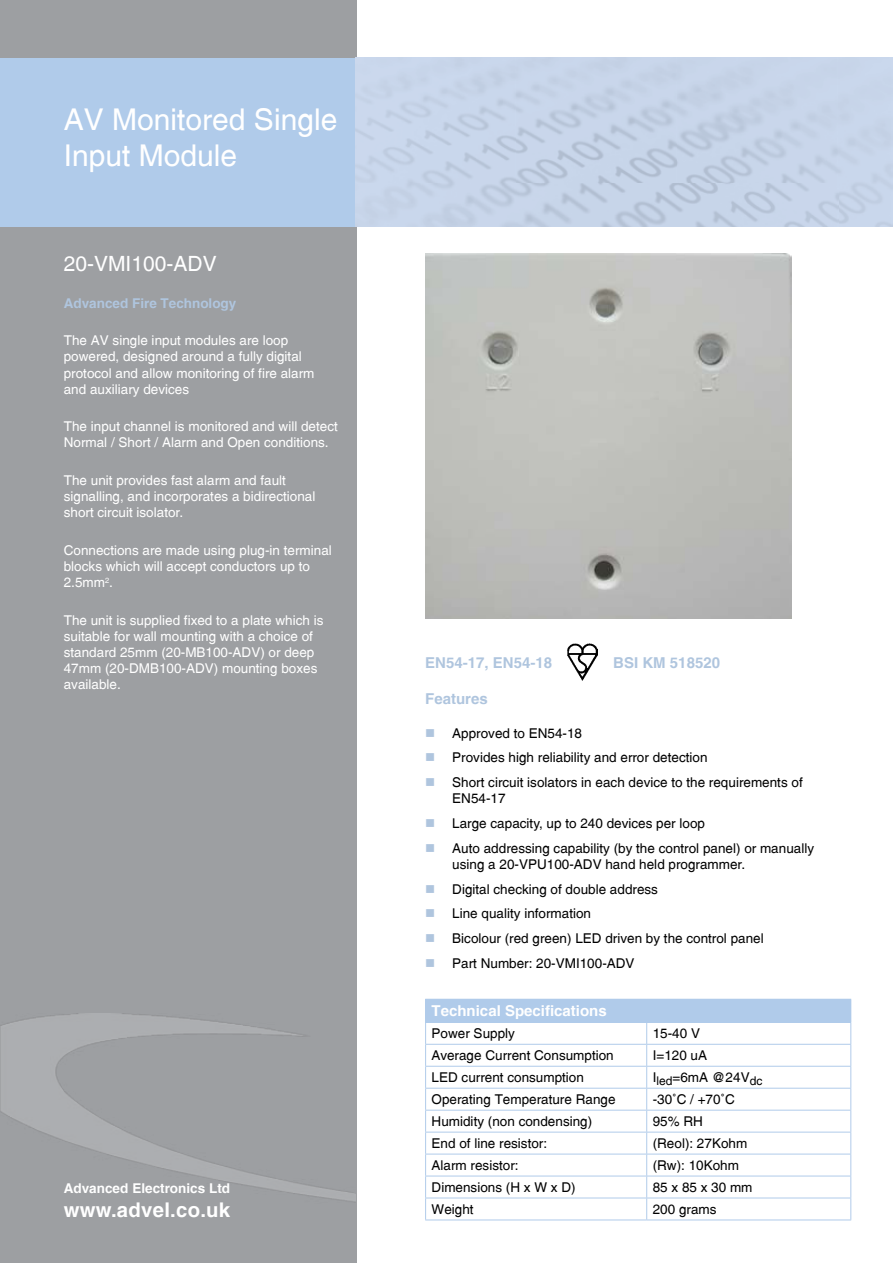
<style>
.page{position:relative;width:893px;height:1263px;background:#fff}
.page>*{position:absolute;margin:0;border:0;box-sizing:border-box;transform-origin:0 0}
.t1{font:30px/36px "Switzerland Plain";color:#fff}
.t2{font:21px "Switzerland Plain";color:#fff}
.t3{font:700 20.25px "Switzerland";letter-spacing:.015em;color:#fff}
.t4{font:700 15px "Switzerland";color:#afc5de}
.t5{font:700 15px "Switzerland";color:#fff}
.t6{font:13.5px/24.8px "Switzerland Plain";color:#000}
.t7{font:13.5px/16.2px "Switzerland Plain";color:#fff}
.t8{font:700 13.5px "Switzerland";color:#afc5de}
.t9{font:700 13.5px "Switzerland";color:#fff}
</style>
<div class="page">
<div style="left:0;top:0;width:356px;height:1263px;background:#9d9fa2"></div>
<img style="left:1px;top:1014px;width:355px;height:187px">
<div style="left:426px;top:999px;width:425px;height:23px;background:#b0cbea"></div>
<hr style="left:425px;top:1022px;width:222px;height:1px;background:#b0cbea">
<hr style="left:647px;top:1022px;width:204px;height:1px;background:#b0cbea">
<hr style="left:425px;top:1044px;width:222px;height:1px;background:#b0cbea">
<hr style="left:647px;top:1044px;width:204px;height:1px;background:#b0cbea">
<hr style="left:425px;top:1066px;width:222px;height:1px;background:#b0cbea">
<hr style="left:647px;top:1066px;width:204px;height:1px;background:#b0cbea">
<hr style="left:425px;top:1088px;width:222px;height:1px;background:#b0cbea">
<hr style="left:647px;top:1088px;width:204px;height:1px;background:#b0cbea">
<hr style="left:425px;top:1110px;width:222px;height:1px;background:#b0cbea">
<hr style="left:647px;top:1110px;width:204px;height:1px;background:#b0cbea">
<hr style="left:425px;top:1132px;width:222px;height:1px;background:#b0cbea">
<hr style="left:647px;top:1132px;width:204px;height:1px;background:#b0cbea">
<hr style="left:425px;top:1154px;width:222px;height:1px;background:#b0cbea">
<hr style="left:647px;top:1154px;width:204px;height:1px;background:#b0cbea">
<hr style="left:425px;top:1176px;width:222px;height:1px;background:#b0cbea">
<hr style="left:647px;top:1176px;width:204px;height:1px;background:#b0cbea">
<hr style="left:425px;top:1197px;width:222px;height:1px;background:#b0cbea">
<svg style="left:425px;top:999px;width:1px;height:220px"></svg>
<hr style="left:647px;top:1197px;width:204px;height:1px;background:#b0cbea">
<svg style="left:646px;top:1023px;width:1px;height:196px"></svg>
<svg style="left:850px;top:1023px;width:1px;height:196px"></svg>
<hr style="left:425px;top:1219px;width:222px;height:1px;background:#b0cbea">
<hr style="left:647px;top:1219px;width:204px;height:1px;background:#b0cbea">
<div style="left:0;top:58px;width:356px;height:168px;background:#b0cbea"></div>
<img style="left:425px;top:253px;width:366px;height:365px">
<img style="left:568px;top:644px;width:29px;height:36px">
<h1 class="t1" style="left:64px;top:101px;width:275px">AV Monitored Single<br>Input Module</h1>
<h2 class="t2" style="left:64px;top:251px;width:154px">20-VMI100-ADV</h2>
<p class="t8" style="left:64px;top:295px;width:174px">Advanced Fire Technology</p>
<p class="t7" style="left:64px;top:332px;width:252px">The AV single input modules are loop powered, designed around a fully digital protocol and allow monitoring of fire alarm and auxiliary devices</p>
<p class="t7" style="left:64px;top:418px;width:276px">The input channel is monitored and will detect<br>Normal / Short / Alarm and Open conditions.</p>
<p class="t7" style="left:64px;top:472px;width:253px">The unit provides fast alarm and fault signalling, and incorporates a bidirectional short circuit isolator.</p>
<p class="t7" style="left:64px;top:542px;width:270px">Connections are made using plug-in terminal blocks which will accept conductors up to<br>2.5mm<sup>2</sup>.</p>
<p class="t7" style="left:64px;top:612px;width:261px">The unit is supplied fixed to a plate which is suitable for wall mounting with a choice of standard 25mm (20-MB100-ADV) or deep 47mm (20-DMB100-ADV) mounting boxes available.</p>
<p class="t9" style="left:64px;top:1180px;width:168px">Advanced Electronics Ltd</p>
<h3 class="t3" style="left:64px;top:1198px;width:168px">www.advel.co.uk</h3>
<p class="t4" style="left:425px;top:653px;width:128px">EN54-17, EN54-18</p>
<p class="t4" style="left:613px;top:653px;width:108px">BSI KM 518520</p>
<p class="t4" style="left:425px;top:690px;width:64px">Features</p>
<p class="t6" style="left:452px;top:720px;width:352px">Approved to EN54-18<br>Provides high reliability and error detection<br>Short circuit isolators in each device to the requirements of</p>
<p class="t6" style="left:452px;top:786px;width:363px">EN54-17<br>Large capacity, up to 240 devices per loop<br>Auto addressing capability (by the control panel) or manually</p>
<p class="t6" style="left:452px;top:851px;width:313px">using a 20-VPU100-ADV hand held programmer.<br>Digital checking of double address<br>Line quality information<br>Bicolour (red green) LED driven by the control panel Part Number: 20-VMI100-ADV</p>
<p class="t5" style="left:432px;top:1002px;width:177px">Technical Specifications</p>
<p class="t6" style="left:432px;top:1021px;width:85px">Power Supply</p>
<p class="t6" style="left:653px;top:1021px;width:49px">15-40 V</p>
<p class="t6" style="left:432px;top:1043px;width:184px">Average Current Consumption</p>
<p class="t6" style="left:653px;top:1043px;width:56px">I=120 uA</p>
<p class="t6" style="left:432px;top:1065px;width:154px">LED current consumption</p>
<p class="t6" style="left:653px;top:1065px;width:111px">I<sub>led</sub>=6mA @24V<sub>dc</sub></p>
<p class="t6" style="left:432px;top:1087px;width:185px">Operating Temperature Range</p>
<p class="t6" style="left:653px;top:1087px;width:84px">-30˚C / +70˚C</p>
<p class="t6" style="left:432px;top:1109px;width:162px">Humidity (non condensing)</p>
<p class="t6" style="left:653px;top:1109px;width:52px">95% RH</p>
<p class="t6" style="left:432px;top:1131px;width:117px">End of line resistor:</p>
<p class="t6" style="left:653px;top:1131px;width:96px">(Reol): 27Kohm</p>
<p class="t6" style="left:432px;top:1153px;width:88px">Alarm resistor:</p>
<p class="t6" style="left:653px;top:1153px;width:88px">(Rw): 10Kohm</p>
<p class="t6" style="left:432px;top:1175px;width:146px">Dimensions (H x W x D)</p>
<p class="t6" style="left:653px;top:1175px;width:101px">85 x 85 x 30 mm</p>
<p class="t6" style="left:432px;top:1197px;width:44px">Weight</p>
<p class="t6" style="left:653px;top:1197px;width:65px">200 grams</p>
</div>
